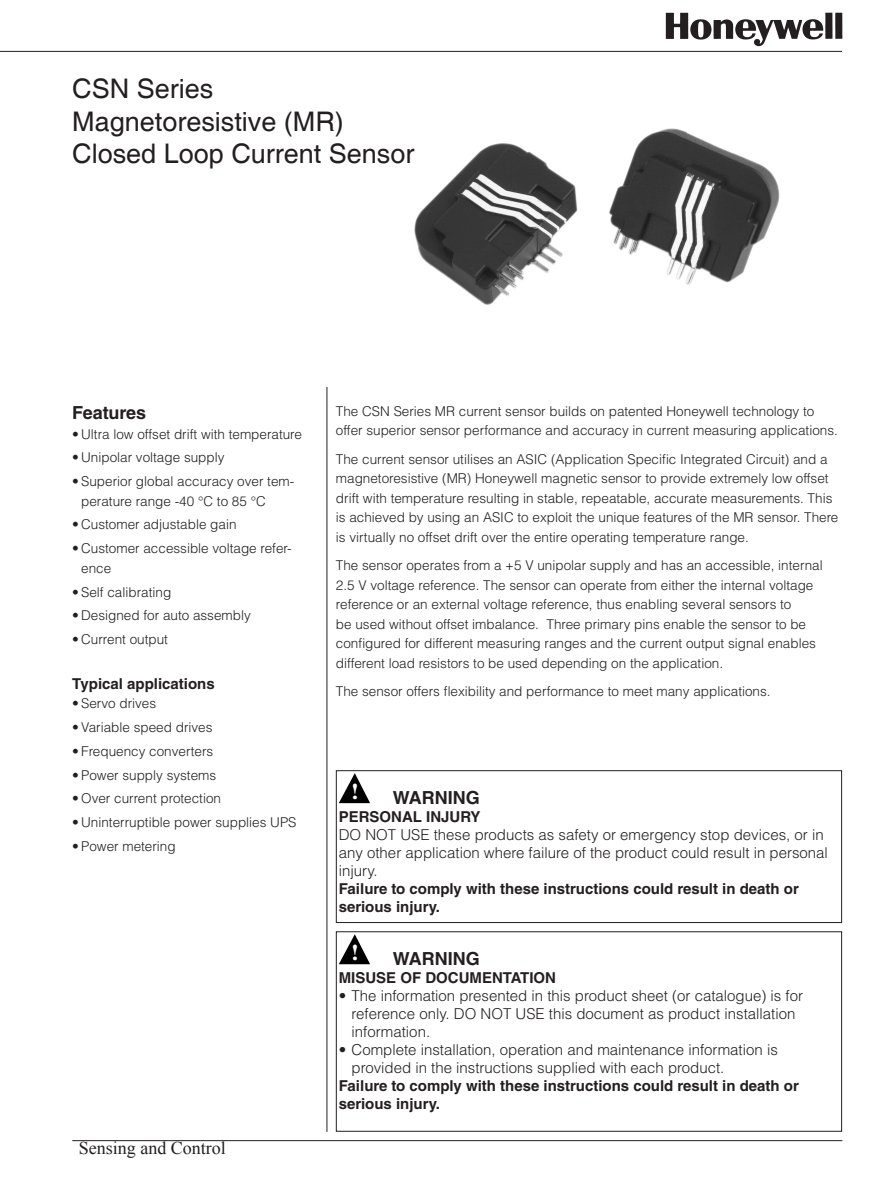
<style>
.page{position:relative;width:893px;height:1191px;background:#fff}
.page>*{position:absolute;margin:0;border:0;box-sizing:border-box;transform-origin:0 0}
.DSTitle{font:27px/32.4px "Helvetica";color:#231f20}
.t1{font:700 22.35px "Times";color:#fff;scale:1.06 1}
.Series_Body_Headline{font:700 18px "Helvetica LT Std";color:#231f20}
.t2{font:18px "Times New Roman";color:#231f20}
.t3{font:300 15px/18px "Helvetica LT Std";color:#231f20}
.Series_Body_Headline-2{font:700 15px/18px "Helvetica LT Std";color:#231f20}
.Series_Body_Text_10{font:300 13.5px/19.5px "Helvetica LT Std";color:#231f20}
.Series_Body_Bullet_T{font:300 13.5px/19.5px "Helvetica LT Std";color:#231f20}
</style>
<div class="page">
<hr style="left:72px;top:1140px;width:770px;height:1px;background:#231f20">
<img style="left:414px;top:128px;width:366px;height:177px">
<hr style="left:0;top:51px;width:842px;height:1px;background:#231f20">
<img style="left:665px;top:13px;width:177px;height:34px">
<svg style="left:339px;top:934px;width:31px;height:30px"></svg>
<svg style="left:339px;top:773px;width:31px;height:30px"></svg>
<div style="left:336px;top:770px;width:506px;height:153px;border:1px solid #231f20"></div>
<hr style="left:327px;top:387px;width:1px;height:744px;background:#231f20">
<p class="DSTitle" style="left:72px;top:74px;width:143px">CSN Series</p>
<p class="DSTitle" style="left:72px;top:106px;width:344px">Magnetoresistive (MR)<br>Closed Loop Current Sensor</p>
<p class="Series_Body_Headline" style="left:72px;top:402px;width:75px">Features</p>
<p class="Series_Body_Bullet_T" style="left:72px;top:424px;width:231px">• Ultra low offset drift with temperature</p>
<p class="Series_Body_Bullet_T" style="left:72px;top:448px;width:154px">• Unipolar voltage supply</p>
<p class="Series_Body_Bullet_T" style="left:81px;top:471px;width:215px;text-indent:-9px">• Superior global accuracy over tem&shy;perature range -40 °C to 85 °C</p>
<p class="Series_Body_Bullet_T" style="left:72px;top:515px;width:166px">• Customer adjustable gain</p>
<p class="Series_Body_Bullet_T" style="left:81px;top:538px;width:212px;text-indent:-9px">• Customer accessible voltage refer&shy;ence</p>
<p class="Series_Body_Bullet_T" style="left:72px;top:582px;width:100px">• Self calibrating</p>
<p class="Series_Body_Bullet_T" style="left:72px;top:605px;width:180px">• Designed for auto assembly</p>
<p class="Series_Body_Bullet_T" style="left:72px;top:629px;width:97px">• Current output</p>
<p class="Series_Body_Headline-2" style="left:72px;top:674px;width:144px">Typical applications</p>
<p class="Series_Body_Bullet_T" style="left:72px;top:693px;width:85px">• Servo drives</p>
<p class="Series_Body_Bullet_T" style="left:72px;top:717px;width:142px">• Variable speed drives</p>
<p class="Series_Body_Bullet_T" style="left:72px;top:741px;width:142px">• Frequency converters</p>
<p class="Series_Body_Bullet_T" style="left:72px;top:765px;width:145px">• Power supply systems</p>
<p class="Series_Body_Bullet_T" style="left:72px;top:788px;width:150px">• Over current protection</p>
<p class="Series_Body_Bullet_T" style="left:72px;top:812px;width:226px">• Uninterruptible power supplies UPS</p>
<p class="Series_Body_Bullet_T" style="left:72px;top:836px;width:105px">• Power metering</p>
<p class="t2" style="left:79px;top:1135px;width:149px">Sensing and Control</p>
<p class="Series_Body_Text_10" style="left:336px;top:401px;width:503px">The CSN Series MR current sensor builds on patented Honeywell technology to offer superior sensor performance and accuracy in current measuring applications.</p>
<p class="Series_Body_Text_10" style="left:336px;top:449px;width:504px">The current sensor utilises an ASIC (Application Specific Integrated Circuit) and a magnetoresistive (MR) Honeywell magnetic sensor to provide extremely low offset drift with temperature resulting in stable, repeatable, accurate measurements. This is achieved by using an ASIC to exploit the unique features of the MR sensor. There is virtually no offset drift over the entire operating temperature range.</p>
<p class="Series_Body_Text_10" style="left:336px;top:555px;width:488px">The sensor operates from a +5 V unipolar supply and has an accessible, internal 2.5 V voltage reference. The sensor can operate from either the internal voltage reference or an external voltage reference, thus enabling several sensors to<br>be used without offset imbalance. Three primary pins enable the sensor to be configured for different measuring ranges and the current output signal enables different load resistors to be used depending on the application.</p>
<p class="Series_Body_Text_10" style="left:336px;top:681px;width:436px">The sensor offers flexibility and performance to meet many applications.</p>
<p class="t1" style="left:351px;top:778px;width:9px">!</p>
<p class="Series_Body_Headline" style="left:393px;top:786px;width:88px">WARNING</p>
<p class="Series_Body_Headline-2" style="left:339px;top:807px;width:143px">PERSONAL INJURY</p>
<p class="t3" style="left:339px;top:825px;width:491px">DO NOT USE these products as safety or emergency stop devices, or in any other application where failure of the product could result in personal injury.</p>
<p class="Series_Body_Headline-2" style="left:339px;top:879px;width:462px">Failure to comply with these instructions could result in death or serious injury.</p>
<p class="t1" style="left:351px;top:939px;width:9px">!</p>
<p class="Series_Body_Headline" style="left:393px;top:947px;width:88px">WARNING</p>
<p class="Series_Body_Headline-2" style="left:339px;top:968px;width:219px">MISUSE OF DOCUMENTATION</p>
<p class="t3" style="left:352px;top:986px;width:453px;text-indent:-13px">• The information presented in this product sheet (or catalogue) is for reference only. DO NOT USE this document as product installation information.</p>
<p class="t3" style="left:352px;top:1040px;width:428px;text-indent:-13px">• Complete installation, operation and maintenance information is provided in the instructions supplied with each product.</p>
<p class="Series_Body_Headline-2" style="left:339px;top:1076px;width:462px">Failure to comply with these instructions could result in death or serious injury.</p>
</div>
